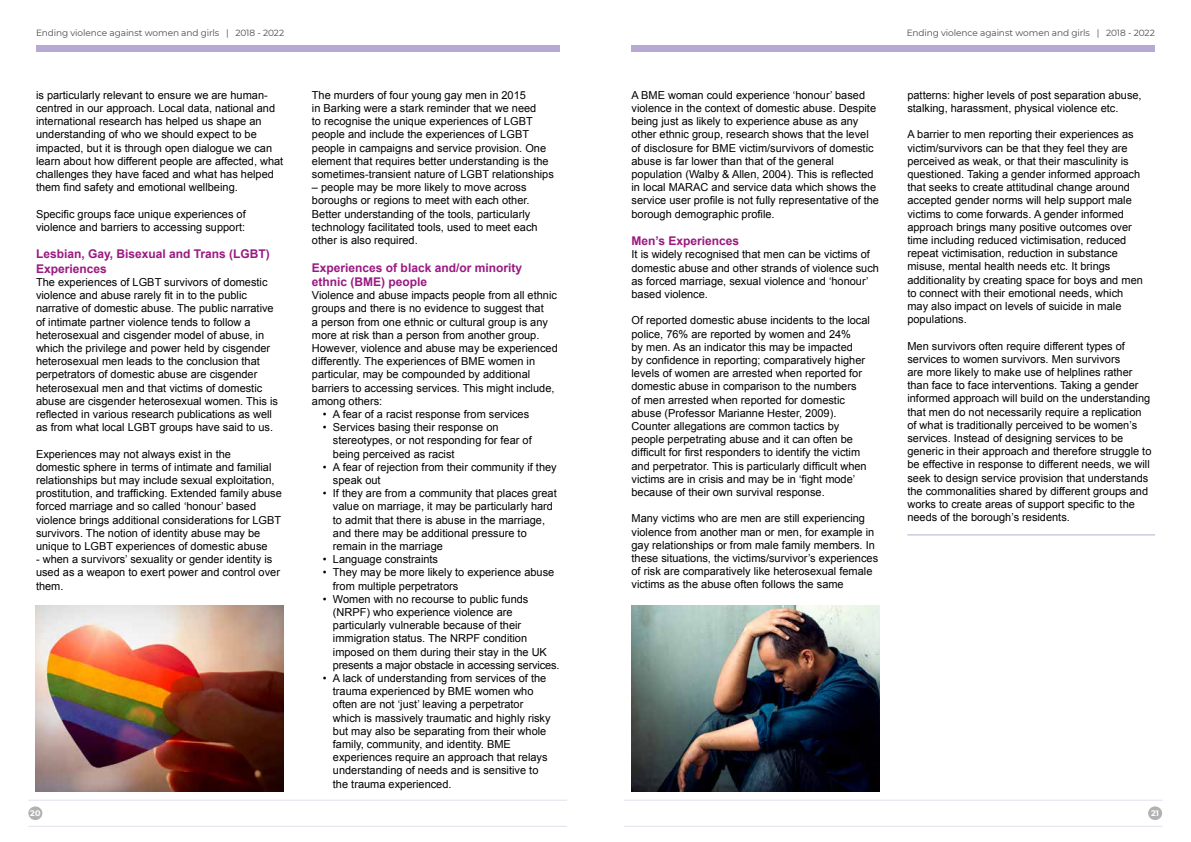
<style>
.page{position:relative;width:1191px;height:842px;background:#fff}
.page>*{position:absolute;margin:0;border:0;box-sizing:border-box;transform-origin:0 0}
.t1{font:700 12px/14.4px "Arial";color:#991a81}
.t2{font:11px/13.2px "Arial";color:#000}
.t3{font:9px "Montserrat";letter-spacing:-.01em;color:#4a4a49}
.t4{font:700 8px "Montserrat";color:#fff}
</style>
<div class="page">
<img style="left:35px;top:605px;width:248px;height:187px">
<img style="left:631px;top:605px;width:248px;height:187px">
<hr style="left:907px;top:534px;width:248px;height:1px;background:#b8a9d3">
<hr style="left:28px;top:800px;width:539px;height:1px;background:#b8a9d3">
<hr style="left:28px;top:826px;width:539px;height:1px;background:#b8a9d3">
<div style="left:28px;top:806px;width:14px;height:14px;background:#b3b2b2;border-radius:50%"></div>
<hr style="left:624px;top:800px;width:538px;height:1px;background:#b8a9d3">
<hr style="left:624px;top:826px;width:538px;height:1px;background:#b8a9d3">
<div style="left:1148px;top:806px;width:14px;height:14px;background:#b3b2b2;border-radius:50%"></div>
<div style="left:36px;top:45px;width:523px;height:7px;background:#b8a9d3"></div>
<div style="left:631px;top:45px;width:524px;height:7px;background:#b8a9d3"></div>
<p class="t3" style="left:36px;top:27px;width:250px">Ending violence against women and girls | 2018 - 2022</p>
<p class="t3" style="left:906px;top:27px;width:250px">Ending violence against women and girls | 2018 - 2022</p>
<p class="t2" style="left:36px;top:88px;width:249px">is particularly relevant to ensure we are human&shy;centred in our approach. Local data, national and international research has helped us shape an understanding of who we should expect to be impacted, but it is through open dialogue we can learn about how different people are affected, what challenges they have faced and what has helped them find safety and emotional wellbeing.</p>
<p class="t2" style="left:36px;top:207px;width:211px">Specific groups face unique experiences of violence and barriers to accessing support:</p>
<p class="t1" style="left:36px;top:247px;width:235px">Lesbian, Gay, Bisexual and Trans (LGBT)<br>Experiences</p>
<p class="t2" style="left:36px;top:276px;width:243px">The experiences of LGBT survivors of domestic violence and abuse rarely fit in to the public narrative of domestic abuse. The public narrative of intimate partner violence tends to follow a heterosexual and cisgender model of abuse, in which the privilege and power held by cisgender heterosexual men leads to the conclusion that perpetrators of domestic abuse are cisgender heterosexual men and that victims of domestic abuse are cisgender heterosexual women. This is reflected in various research publications as well as from what local LGBT groups have said to us.</p>
<p class="t2" style="left:36px;top:447px;width:247px">Experiences may not always exist in the<br>domestic sphere in terms of intimate and familial relationships but may include sexual exploitation, prostitution, and trafficking. Extended family abuse forced marriage and so called ‘honour’ based violence brings additional considerations for LGBT survivors. The notion of identity abuse may be unique to LGBT experiences of domestic abuse</p>
<p class="t2" style="left:36px;top:553px;width:245px">- when a survivors’ sexuality or gender identity is used as a weapon to exert power and control over them.</p>
<p class="t2" style="left:312px;top:88px;width:243px">The murders of four young gay men in 2015<br>in Barking were a stark reminder that we need<br>to recognise the unique experiences of LGBT people and include the experiences of LGBT people in campaigns and service provision. One element that requires better understanding is the sometimes-transient nature of LGBT relationships</p>
<p class="t2" style="left:312px;top:181px;width:227px">– people may be more likely to move across boroughs or regions to meet with each other.<br>Better understanding of the tools, particularly technology facilitated tools, used to meet each other is also required.</p>
<p class="t1" style="left:312px;top:260px;width:212px">Experiences of black and/or minority ethnic (BME) people</p>
<p class="t2" style="left:312px;top:289px;width:247px">Violence and abuse impacts people from all ethnic groups and there is no evidence to suggest that<br>a person from one ethnic or cultural group is any more at risk than a person from another group.<br>However, violence and abuse may be experienced differently. The experiences of BME women in particular, may be compounded by additional barriers to accessing services. This might include, among others:</p>
<p class="t2" style="left:323px;top:408px;width:208px">• A fear of a racist response from services</p>
<p class="t2" style="left:333px;top:421px;width:200px;text-indent:-10px">• Services basing their response on stereotypes, or not responding for fear of being perceived as racist</p>
<p class="t2" style="left:333px;top:460px;width:225px;text-indent:-10px">• A fear of rejection from their community if they speak out</p>
<p class="t2" style="left:333px;top:487px;width:225px;text-indent:-10px">• If they are from a community that places great value on marriage, it may be particularly hard to admit that there is abuse in the marriage, and there may be additional pressure to remain in the marriage</p>
<p class="t2" style="left:323px;top:553px;width:117px">• Language constraints</p>
<p class="t2" style="left:333px;top:566px;width:223px;text-indent:-10px">• They may be more likely to experience abuse from multiple perpetrators</p>
<p class="t2" style="left:333px;top:592px;width:228px;text-indent:-10px">• Women with no recourse to public funds (NRPF) who experience violence are particularly vulnerable because of their immigration status. The NRPF condition imposed on them during their stay in the UK presents a major obstacle in accessing services.</p>
<p class="t2" style="left:333px;top:672px;width:219px;text-indent:-10px">• A lack of understanding from services of the trauma experienced by BME women who often are not ‘just’ leaving a perpetrator which is massively traumatic and highly risky but may also be separating from their whole family, community, and identity. BME experiences require an approach that relays understanding of needs and is sensitive to the trauma experienced.</p>
<p class="t2" style="left:631px;top:88px;width:249px">A BME woman could experience ‘honour’ based violence in the context of domestic abuse. Despite being just as likely to experience abuse as any other ethnic group, research shows that the level of disclosure for BME victim/survivors of domestic abuse is far lower than that of the general population (Walby &amp; Allen, 2004). This is reflected in local MARAC and service data which shows the service user profile is not fully representative of the borough demographic profile.</p>
<p class="t1" style="left:631px;top:234px;width:109px">Men’s Experiences</p>
<p class="t2" style="left:631px;top:248px;width:249px">It is widely recognised that men can be victims of domestic abuse and other strands of violence such as forced marriage, sexual violence and ‘honour’ based violence.</p>
<p class="t2" style="left:631px;top:314px;width:240px">Of reported domestic abuse incidents to the local police, 76% are reported by women and 24%<br>by men. As an indicator this may be impacted<br>by confidence in reporting; comparatively higher levels of women are arrested when reported for domestic abuse in comparison to the numbers<br>of men arrested when reported for domestic abuse (Professor Marianne Hester, 2009).<br>Counter allegations are common tactics by people perpetrating abuse and it can often be difficult for first responders to identify the victim and perpetrator. This is particularly difficult when victims are in crisis and may be in ‘fight mode’ because of their own survival response.</p>
<p class="t2" style="left:631px;top:512px;width:248px">Many victims who are men are still experiencing violence from another man or men, for example in gay relationships or from male family members. In these situations, the victims/survivor’s experiences of risk are comparatively like heterosexual female victims as the abuse often follows the same</p>
<p class="t2" style="left:907px;top:88px;width:236px">patterns: higher levels of post separation abuse, stalking, harassment, physical violence etc.</p>
<p class="t2" style="left:907px;top:128px;width:237px">A barrier to men reporting their experiences as victim/survivors can be that they feel they are perceived as weak, or that their masculinity is questioned. Taking a gender informed approach that seeks to create attitudinal change around accepted gender norms will help support male victims to come forwards. A gender informed approach brings many positive outcomes over time including reduced victimisation, reduced repeat victimisation, reduction in substance misuse, mental health needs etc. It brings additionality by creating space for boys and men to connect with their emotional needs, which may also impact on levels of suicide in male populations.</p>
<p class="t2" style="left:907px;top:339px;width:245px">Men survivors often require different types of services to women survivors. Men survivors<br>are more likely to make use of helplines rather than face to face interventions. Taking a gender informed approach will build on the understanding that men do not necessarily require a replication of what is traditionally perceived to be women’s services. Instead of designing services to be generic in their approach and therefore struggle to be effective in response to different needs, we will seek to design service provision that understands the commonalities shared by different groups and works to create areas of support specific to the needs of the borough’s residents.</p>
<p class="t4" style="left:30px;top:807px;width:12px">20</p>
<p class="t4" style="left:1151px;top:807px;width:9px">21</p>
</div>
